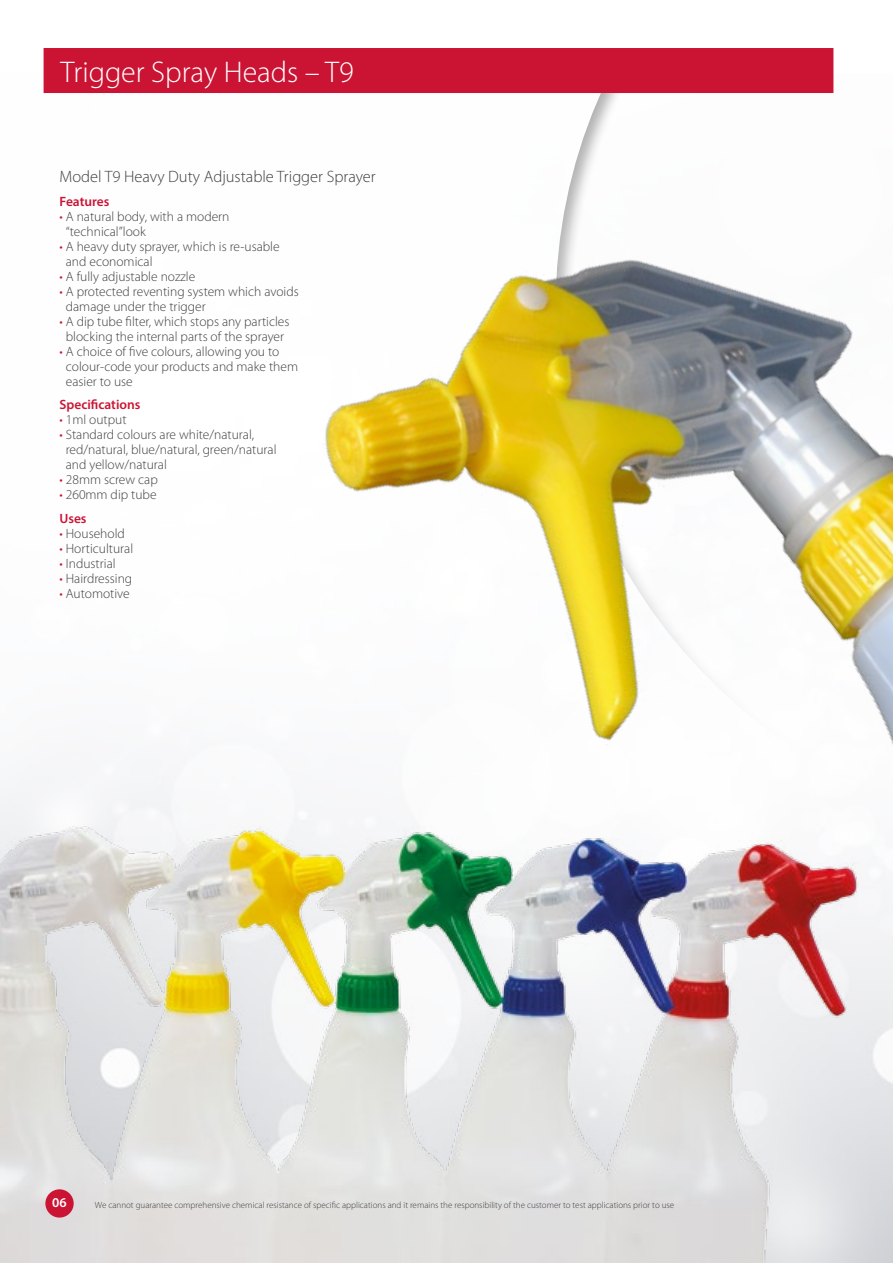
<style>
.page{position:relative;width:893px;height:1263px;background:#fff}
.page>*{position:absolute;margin:0;border:0;box-sizing:border-box;transform-origin:0 0}
.t1{font:300 30px "Myriad Pro";color:#fff}
.t2{font:300 16.5px "Myriad Pro";color:#3f3f40}
.t3{font:300 13.5px/15px "Myriad Pro";color:#3f3f40}
.t4{font:600 13.5px "Myriad Pro";color:#cb1434}
.t5{font:600 13.5px "Myriad Pro";color:#fff}
.t6{font:300 9px "Myriad Pro";color:#3f3f40}
.s1{color:#cb1434}
.s2{font-weight:600;color:#cb1434}
</style>
<div class="page">
<div style="left:44px;top:48px;width:789px;height:45px;background:#cb1434"></div>
<img style="left:325px;top:170px;width:568px;height:575px">
<img style="left:0;top:801px;width:893px;height:462px">
<div style="left:45px;top:1189px;width:29px;height:28px;background:#cb1434;border-radius:50%"></div>
<h1 class="t1" style="left:61px;top:56px;width:295px">Trigger Spray Heads – T9</h1>
<p class="t2" style="left:60px;top:168px;width:318px">Model T9 Heavy Duty Adjustable Trigger Sprayer</p>
<p class="t4" style="left:60px;top:193px;width:51px">Features</p>
<p class="t3" style="left:66px;top:209px;width:165px;text-indent:-6px"><span class="s1">•</span> A natural body, with a modern “technical”look</p>
<p class="t3" style="left:66px;top:239px;width:215px;text-indent:-6px"><span class="s1">•</span> A heavy duty sprayer, which is re-usable and economical</p>
<p class="t3" style="left:60px;top:269px;width:137px"><span class="s1">•</span> A fully adjustable nozzle</p>
<p class="t3" style="left:66px;top:284px;width:234px;text-indent:-6px"><span class="s1">•</span> A protected reventing system which avoids damage under the trigger</p>
<p class="t3" style="left:60px;top:314px;width:231px;text-align:center"><span class="s1">•</span> A dip tube filter, which stops any particles blocking the internal parts of the sprayer</p>
<p class="t3" style="left:66px;top:344px;width:234px;text-indent:-6px"><span class="s1">•</span> A choice of five colours, allowing you to colour-code your products and make them easier to use</p>
<p class="t4" style="left:60px;top:396px;width:82px">Specifications</p>
<p class="t3" style="left:60px;top:413px;width:69px"><span class="s1">•</span> 1ml output</p>
<p class="t3" style="left:66px;top:428px;width:212px;text-indent:-6px"><span class="s1">•</span> Standard colours are white/natural, red/natural, blue/natural, green/natural and yellow/natural</p>
<p class="t3" style="left:60px;top:473px;width:100px"><span class="s1">•</span> 28mm screw cap</p>
<p class="t3" style="left:60px;top:483px;width:99px;line-height:23.5px"><span class="s1">•</span> 260mm dip tube<br><span class="s2">Uses</span></p>
<p class="t3" style="left:60px;top:526px;width:67px"><span class="s1">•</span> Household</p>
<p class="t3" style="left:60px;top:541px;width:75px"><span class="s1">•</span> Horticultural</p>
<p class="t3" style="left:60px;top:556px;width:58px"><span class="s1">•</span> Industrial</p>
<p class="t3" style="left:60px;top:571px;width:74px"><span class="s1">•</span> Hairdressing</p>
<p class="t3" style="left:60px;top:586px;width:72px"><span class="s1">•</span> Automotive</p>
<p class="t5" style="left:52px;top:1194px;width:16px">06</p>
<p class="t6" style="left:95px;top:1199px;width:581px">We cannot guarantee comprehensive chemical resistance of specific applications and it remains the responsibility of the customer to test applications prior to use</p>
</div>
